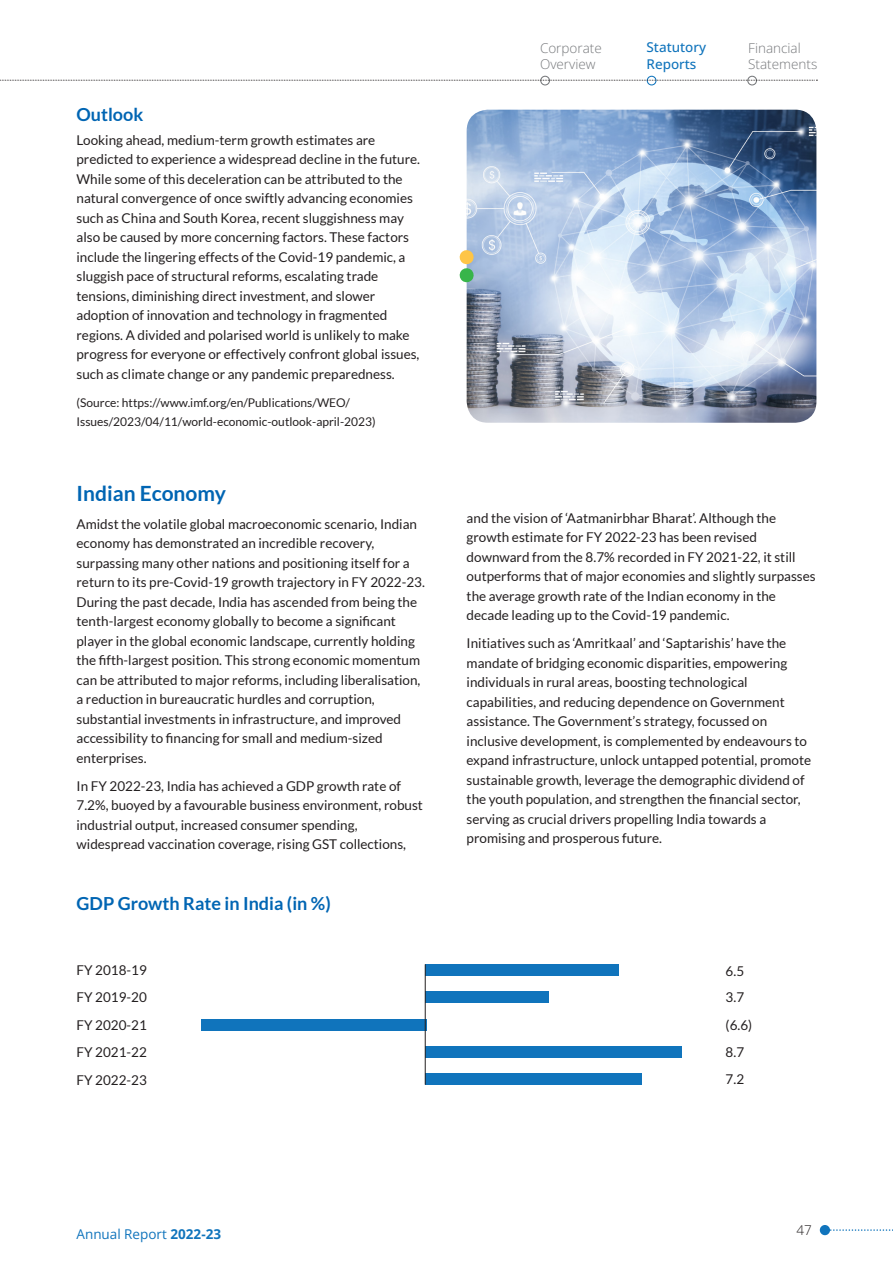
<style>
.page{position:relative;width:893px;height:1263px;background:#fff}
.page>*{position:absolute;margin:0;border:0;box-sizing:border-box;transform-origin:0 0}
.Body_Head_Chemplast{font:700 21px "Lato";color:#0065b3}
.Body_Head_Chemplast-2{font:700 18px "Lato";color:#0065b3}
.Body_Head_Chemplast-3{font:13.5px/19.5px "Lato";color:#231f20}
.t1{font:300 13.5px/16.2px "Open Sans";color:#76787b}
.t2{font:13.5px "Open Sans";color:#1074bc}
.t3{font:500 13.5px/16.2px "Open Sans";color:#1074bc}
.t4{font:300 13.5px "Open Sans";color:#231f20}
.Body_Head_Chemplast-4{font:12px/19.5px "Lato";color:#231f20}
.s1{font-weight:700}
</style>
<div class="page">
<div style="left:540px;top:76px;width:10px;height:9px;border:1px solid #76787b;border-radius:50%"></div>
<div style="left:647px;top:76px;width:9px;height:9px;border:1px solid #1074bc;border-radius:50%"></div>
<div style="left:747px;top:76px;width:10px;height:9px;border:1px solid #76787b;border-radius:50%"></div>
<svg style="left:0;top:80px;width:817px;height:1px"></svg>
<svg style="left:830px;top:1229px;width:63px;height:2px"></svg>
<div style="left:820px;top:1226px;width:9px;height:8px;background:#1074bc;border-radius:50%"></div>
<div style="left:820px;top:1225px;width:10px;height:10px;border:2px solid #1074bc;border-radius:50%"></div>
<img style="left:467px;top:110px;width:349px;height:313px">
<div style="left:201px;top:1019px;width:225px;height:11px;background:#1074bc"></div>
<div style="left:425px;top:964px;width:194px;height:12px;background:#1074bc"></div>
<div style="left:425px;top:991px;width:124px;height:12px;background:#1074bc"></div>
<div style="left:425px;top:1046px;width:256px;height:11px;background:#1074bc"></div>
<div style="left:425px;top:1073px;width:216px;height:12px;background:#1074bc"></div>
<svg style="left:459px;top:249px;width:15px;height:34px"></svg>
<hr style="left:425px;top:964px;width:1px;height:121px;background:#231f20">
<p class="Body_Head_Chemplast-2" style="left:77px;top:104px;width:68px">Outlook</p>
<p class="Body_Head_Chemplast-3" style="left:77px;top:130px;width:345px">Looking ahead, medium-term growth estimates are predicted to experience a widespread decline in the future.<br>While some of this deceleration can be attributed to the natural convergence of once swiftly advancing economies such as China and South Korea, recent sluggishness may also be caused by more concerning factors. These factors include the lingering effects of the Covid-19 pandemic, a sluggish pace of structural reforms, escalating trade tensions, diminishing direct investment, and slower adoption of innovation and technology in fragmented regions. A divided and polarised world is unlikely to make progress for everyone or effectively confront global issues, such as climate change or any pandemic preparedness.</p>
<p class="Body_Head_Chemplast-4" style="left:77px;top:392px;width:301px">(Source: https://www.imf.org/en/Publications/WEO/<br>Issues/2023/04/11/world-economic-outlook-april-2023)</p>
<p class="Body_Head_Chemplast" style="left:77px;top:481px;width:151px">Indian Economy</p>
<p class="Body_Head_Chemplast-3" style="left:77px;top:514px;width:350px">Amidst the volatile global macroeconomic scenario, Indian economy has demonstrated an incredible recovery, surpassing many other nations and positioning itself for a return to its pre-Covid-19 growth trajectory in FY 2022-23.<br>During the past decade, India has ascended from being the tenth-largest economy globally to become a significant player in the global economic landscape, currently holding the fifth-largest position. This strong economic momentum can be attributed to major reforms, including liberalisation, a reduction in bureaucratic hurdles and corruption, substantial investments in infrastructure, and improved accessibility to financing for small and medium-sized enterprises.</p>
<p class="Body_Head_Chemplast-3" style="left:77px;top:776px;width:348px">In FY 2022-23, India has achieved a GDP growth rate of 7.2%, buoyed by a favourable business environment, robust industrial output, increased consumer spending, widespread vaccination coverage, rising GST collections,</p>
<p class="Body_Head_Chemplast-2" style="left:77px;top:893px;width:256px">GDP Growth Rate in India (in %)</p>
<p class="Body_Head_Chemplast-3" style="left:77px;top:961px;width:72px">FY 2018-19</p>
<p class="Body_Head_Chemplast-3" style="left:77px;top:988px;width:72px">FY 2019-20</p>
<p class="Body_Head_Chemplast-3" style="left:77px;top:1015px;width:72px">FY 2020-21</p>
<p class="Body_Head_Chemplast-3" style="left:77px;top:1042px;width:72px">FY 2021-22</p>
<p class="Body_Head_Chemplast-3" style="left:77px;top:1070px;width:72px">FY 2022-23</p>
<p class="t1" style="left:540px;top:39px;width:63px">Corporate<br>Overview</p>
<p class="t3" style="left:646px;top:39px;width:61px">Statutory<br>Reports</p>
<p class="t1" style="left:748px;top:40px;width:71px">Financial<br>Statements</p>
<p class="Body_Head_Chemplast-3" style="left:467px;top:508px;width:351px">and the vision of ‘Aatmanirbhar Bharat’. Although the growth estimate for FY 2022-23 has been revised downward from the 8.7% recorded in FY 2021-22, it still outperforms that of major economies and slightly surpasses the average growth rate of the Indian economy in the decade leading up to the Covid-19 pandemic.</p>
<p class="Body_Head_Chemplast-3" style="left:467px;top:633px;width:346px">Initiatives such as ‘Amritkaal’ and ‘Saptarishis’ have the mandate of bridging economic disparities, empowering individuals in rural areas, boosting technological capabilities, and reducing dependence on Government assistance. The Government’s strategy, focussed on inclusive development, is complemented by endeavours to expand infrastructure, unlock untapped potential, promote sustainable growth, leverage the demographic dividend of the youth population, and strengthen the financial sector, serving as crucial drivers propelling India towards a promising and prosperous future.</p>
<p class="Body_Head_Chemplast-3" style="left:726px;top:961px;width:20px">6.5</p>
<p class="Body_Head_Chemplast-3" style="left:726px;top:988px;width:20px">3.7</p>
<p class="Body_Head_Chemplast-3" style="left:726px;top:1015px;width:28px">(6.6)</p>
<p class="Body_Head_Chemplast-3" style="left:726px;top:1042px;width:20px">8.7</p>
<p class="Body_Head_Chemplast-3" style="left:726px;top:1070px;width:20px">7.2</p>
<p class="t2" style="left:77px;top:1225px;width:146px">Annual Report <span class="s1">2022-23</span></p>
<p class="t4" style="left:796px;top:1221px;width:17px">47</p>
</div>
